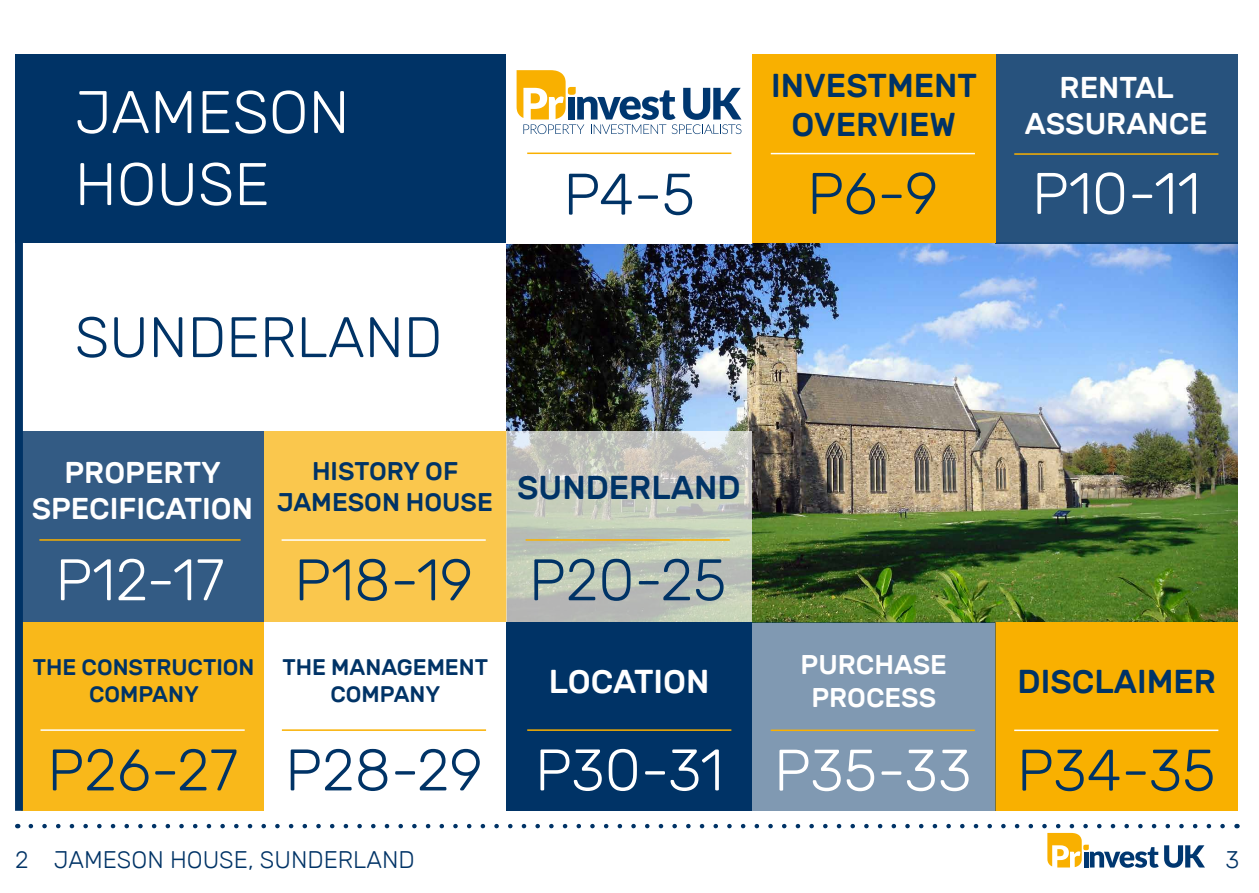
<style>
.page{position:relative;width:1259px;height:893px;background:#fff}
.page>*{position:absolute;margin:0;border:0;box-sizing:border-box;transform-origin:0 0}
.t1{font:300 60px/72px "Rubik";color:#fff}
.t2{font:300 58.5px "Rubik";color:#036}
.t3{font:300 58.5px "Rubik";color:#fff}
.t4{font:300 57px "Rubik";color:#036}
.t5{font:500 33px/39.6px "Rubik";color:#036;text-align:center}
.t6{font:500 33px "Rubik";color:#fff}
.t7{font:500 30px/36px "Rubik";color:#fff;text-align:center}
.t8{font:500 27px/32.4px "Rubik";color:#fff;text-align:center}
.t9{font:500 25.5px/30.6px "Rubik";color:#036}
.t10{font:300 24px "Rubik";color:#036}
.t11{font:500 22.5px/27px "Rubik";color:#036;text-align:center}
.s1{color:#fff}
</style>
<div class="page">
<img style="left:506px;top:243px;width:731px;height:379px">
<div style="left:264px;top:432px;width:242px;height:190px;background:#fac74d"></div>
<svg style="left:506px;top:432px;width:246px;height:190px;background:#c2c7bb"></svg>
<div style="left:22px;top:622px;width:242px;height:189px;background:#f9b81a"></div>
<hr style="left:282px;top:539px;width:204px;height:2px;background:#fff">
<hr style="left:525px;top:539px;width:205px;height:2px;background:#f9b000">
<div style="left:506px;top:622px;width:246px;height:189px;background:#036"></div>
<hr style="left:527px;top:729px;width:204px;height:2px;background:#f9b000">
<hr style="left:282px;top:729px;width:204px;height:2px;background:#f9b000">
<hr style="left:41px;top:729px;width:204px;height:2px;background:#fff">
<div style="left:995px;top:622px;width:242px;height:189px;background:#f9b000"></div>
<div style="left:752px;top:622px;width:243px;height:189px;background:#8099b2"></div>
<div style="left:21px;top:432px;width:243px;height:190px;background:#335b84"></div>
<div style="left:995px;top:54px;width:242px;height:189px;background:#27527d"></div>
<div style="left:752px;top:54px;width:243px;height:189px;background:#f9b000"></div>
<div style="left:16px;top:54px;width:490px;height:188px;background:#036"></div>
<hr style="left:771px;top:153px;width:204px;height:1px;background:#fff">
<hr style="left:1014px;top:730px;width:204px;height:1px;background:#fff">
<hr style="left:527px;top:153px;width:204px;height:1px;background:#f9b000">
<hr style="left:1014px;top:153px;width:204px;height:2px;background:#f9b000">
<hr style="left:39px;top:539px;width:201px;height:2px;background:#f9b000">
<hr style="left:771px;top:730px;width:204px;height:1px;background:#f9b000">
<svg style="left:516px;top:70px;width:225px;height:64px"></svg>
<svg style="left:31px;top:824px;width:1194px;height:44px"></svg>
<div style="left:15px;top:54px;width:8px;height:757px;background:#036"></div>
<p class="t1" style="left:75px;top:77px;width:276px">JAMESON<br>HOUSE</p>
<p class="t4" style="left:75px;top:304px;width:369px">SUNDERLAND</p>
<p class="t5" style="left:771px;top:66px;width:207px">INVESTMENT<br>OVERVIEW</p>
<p class="t7" style="left:1025px;top:69px;width:184px">RENTAL<br>ASSURANCE</p>
<p class="t2" style="left:563px;top:160px;width:133px">P4-5</p>
<p class="t2" style="left:807px;top:159px;width:133px">P6-9</p>
<p class="t3" style="left:1032px;top:159px;width:170px">P10-11</p>
<p class="t7" style="left:32px;top:455px;width:223px">PROPERTY<br>SPECIFICATION</p>
<p class="t3" style="left:55px;top:546px;width:170px">P12-17</p>
<p class="t11" style="left:33px;top:653px;width:223px">THE CONSTRUCTION<br>COMPANY</p>
<p class="t9" style="left:277px;top:456px;width:465px;text-indent:35px">HISTORY OF<br>JAMESON HOUSE <sup>SUNDERLAND</sup></p>
<p class="t2" style="left:294px;top:546px;width:434px">P18-19 P20-25</p>
<p class="t11" style="left:282px;top:653px;width:207px">THE MANAGEMENT<br>COMPANY</p>
<p class="t6" style="left:549px;top:662px;width:162px">LOCATION</p>
<p class="t2" style="left:47px;top:736px;width:678px">P26-27 P28-29 <span class="s1">P30-31</span></p>
<p class="t8" style="left:800px;top:649px;width:148px">PURCHASE<br>PROCESS</p>
<p class="t3" style="left:774px;top:736px;width:199px">P35-33</p>
<p class="t5" style="left:1017px;top:662px;width:200px">DISCLAIMER</p>
<p class="t2" style="left:1017px;top:736px;width:200px">P34-35</p>
<p class="t10" style="left:15px;top:846px;width:401px">2 JAMESON HOUSE, SUNDERLAND</p>
<p class="t10" style="left:1225px;top:846px;width:15px">3</p>
</div>
